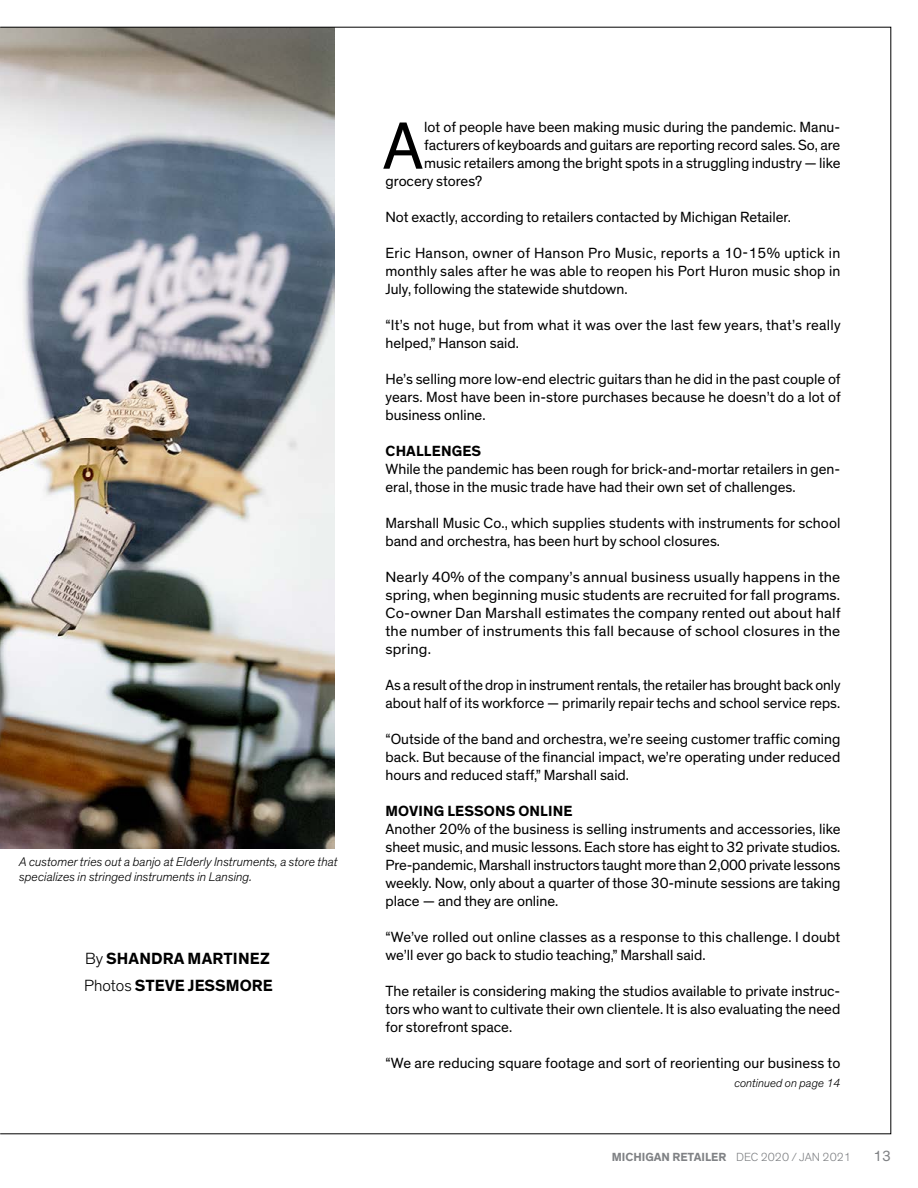
<style>
.page{position:relative;width:918px;height:1188px;background:#fff}
.page>*{position:absolute;margin:0;border:0;box-sizing:border-box;transform-origin:0 0}
.t1{font:67.95px "Theinhardt";color:#000}
.t2{font:700 16.5px/26.4px "Theinhardt";letter-spacing:.005em;color:#000}
.t3{font:15px/18px "Theinhardt";color:#000;text-align:justify}
.t4{font:15px/18px "Theinhardt";color:#000;text-align:justify;scale:1.04 1}
.t5{font:700 15px "Theinhardt";letter-spacing:.01em;color:#000}
.t6{font:15px "Theinhardt";color:#808285}
.t7{font:italic 300 12.75px/15.3px "Theinhardt";color:#000}
.t8{font:700 12px "Theinhardt";color:#808285}
.t9{font:italic 300 12px "Theinhardt";color:#000}
.s1{font-weight:300}
</style>
<div class="page">
<img style="left:2px;top:29px;width:332px;height:820px">
<p class="t7" style="left:19px;top:854px;width:320px">A customer tries out a banjo at Elderly Instruments, a store that specializes in stringed instruments in Lansing.</p>
<p class="t2" style="left:84px;top:946px;width:190px"><span class="s1">By</span> SHANDRA MARTINEZ<br><span class="s1">Photos</span> STEVE JESSMORE</p>
<p class="t3" style="left:424px;top:118px;width:418px">lot of people have been making music during the pandemic. Manu-</p>
<p class="t3" style="left:424px;top:136px;width:418px">facturers of keyboards and guitars are reporting record sales. So, are</p>
<p class="t3" style="left:424px;top:154px;width:418px">music retailers among the bright spots in a struggling industry — like</p>
<p class="t3" style="left:386px;top:172px;width:98px">grocery stores?</p>
<p class="t3" style="left:386px;top:208px;width:407px">Not exactly, according to retailers contacted by Michigan Retailer.</p>
<p class="t3" style="left:386px;top:244px;width:457px">Eric Hanson, owner of Hanson Pro Music, reports a 10-15% uptick in monthly sales after he was able to reopen his Port Huron music shop in July, following the statewide shutdown.</p>
<p class="t3" style="left:386px;top:316px;width:457px">“It’s not huge, but from what it was over the last few years, that’s really helped,” Hanson said.</p>
<p class="t3" style="left:386px;top:370px;width:457px">He’s selling more low-end electric guitars than he did in the past couple of years. Most have been in-store purchases because he doesn’t do a lot of business online.</p>
<p class="t5" style="left:386px;top:442px;width:97px">CHALLENGES</p>
<p class="t3" style="left:386px;top:460px;width:456px">While the pandemic has been rough for brick-and-mortar retailers in gen&shy;eral, those in the music trade have had their own set of challenges.</p>
<p class="t3" style="left:386px;top:514px;width:456px">Marshall Music Co., which supplies students with instruments for school band and orchestra, has been hurt by school closures.</p>
<p class="t4" style="left:386px;top:568px;width:439px">Nearly 40% of the company’s annual business usually happens in the spring, when beginning music students are recruited for fall programs.<br>Co-owner Dan Marshall estimates the company rented out about half the number of instruments this fall because of school closures in the spring.</p>
<p class="t3" style="left:386px;top:676px;width:457px">As a result of the drop in instrument rentals, the retailer has brought back only about half of its workforce — primarily repair techs and school service reps.</p>
<p class="t3" style="left:386px;top:730px;width:456px">“Outside of the band and orchestra, we’re seeing customer traffic coming back. But because of the financial impact, we’re operating under reduced hours and reduced staff,” Marshall said.</p>
<p class="t5" style="left:386px;top:802px;width:189px">MOVING LESSONS ONLINE</p>
<p class="t3" style="left:386px;top:820px;width:457px">Another 20% of the business is selling instruments and accessories, like sheet music, and music lessons. Each store has eight to 32 private studios.<br>Pre-pandemic, Marshall instructors taught more than 2,000 private lessons weekly. Now, only about a quarter of those 30-minute sessions are taking place — and they are online.</p>
<p class="t3" style="left:386px;top:928px;width:456px">“We’ve rolled out online classes as a response to this challenge. I doubt we’ll ever go back to studio teaching,” Marshall said.</p>
<p class="t3" style="left:386px;top:982px;width:456px">The retailer is considering making the studios available to private instruc&shy;tors who want to cultivate their own clientele. It is also evaluating the need for storefront space.</p>
<p class="t3" style="left:386px;top:1054px;width:456px">“We are reducing square footage and sort of reorienting our business to</p>
<h1 class="t1" style="left:383px;top:106px;width:42px">A</h1>
<p class="t9" style="left:734px;top:1076px;width:108px">continued on page 14</p>
<p class="t8" style="left:612px;top:1150px;width:241px">MICHIGAN RETAILER <span class="s1">DEC 2020 / JAN 2021</span></p>
<p class="t6" style="left:873px;top:1147px;width:19px">13</p>
</div>
